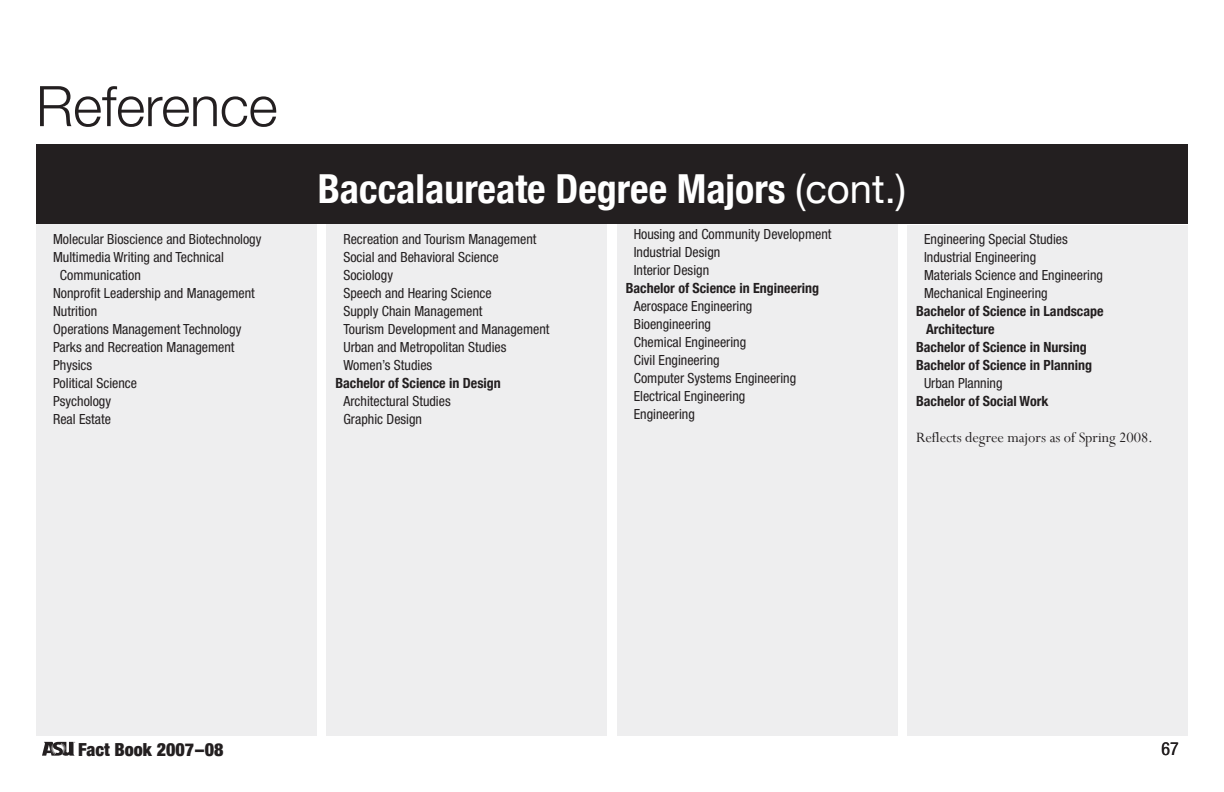
<style>
.page{position:relative;width:1224px;height:792px;background:#fff}
.page>*{position:absolute;margin:0;border:0;box-sizing:border-box;transform-origin:0 0}
.t1{font:300 56px "Helvetica Neue";letter-spacing:-.005em;color:#231f20}
.t2{font:700 condensed 40px "Helvetica Neue";color:#fff}
.t3{font:900 condensed 18px "Helvetica Neue";color:#231f20}
.t4{font:condensed 18px "Helvetica Neue LT Std";color:#231f20}
.t5{font:16px "Perpetua";letter-spacing:-.005em;color:#231f20}
.t6{font:condensed 14px/18px "Helvetica Neue LT Std";color:#231f20}
.t7{font:700 condensed 14px "Helvetica Neue";color:#231f20}
.s1{font-weight:400;font-stretch:normal}
</style>
<div class="page">
<svg style="left:42px;top:742px;width:33px;height:14px"></svg>
<div style="left:36px;top:393px;width:281px;height:342px;background:#eeeeef"></div>
<div style="left:617px;top:393px;width:281px;height:342px;background:#eeeeef"></div>
<div style="left:907px;top:393px;width:281px;height:342px;background:#eeeeef"></div>
<div style="left:36px;top:225px;width:281px;height:216px;background:#eeeeef"></div>
<div style="left:617px;top:220px;width:281px;height:214px;background:#eeeeef"></div>
<div style="left:907px;top:225px;width:281px;height:294px;background:#eeeeef"></div>
<div style="left:36px;top:144px;width:1152px;height:79px;background:#231f20"></div>
<div style="left:326px;top:393px;width:281px;height:342px;background:#eeeeef"></div>
<div style="left:326px;top:225px;width:281px;height:209px;background:#eeeeef"></div>
<h1 class="t1" style="left:36px;top:72px;width:243px">Reference</h1>
<p class="t6" style="left:53px;top:230px;width:210px">Molecular Bioscience and Biotechnology</p>
<p class="t6" style="left:53px;top:248px;width:172px">Multimedia Writing and Technical</p>
<p class="t6" style="left:60px;top:266px;width:83px">Communication</p>
<p class="t6" style="left:53px;top:284px;width:203px">Nonprofit Leadership and Management</p>
<p class="t6" style="left:53px;top:302px;width:46px">Nutrition</p>
<p class="t6" style="left:53px;top:320px;width:190px">Operations Management Technology</p>
<p class="t6" style="left:53px;top:338px;width:183px">Parks and Recreation Management</p>
<p class="t6" style="left:53px;top:356px;width:41px">Physics</p>
<p class="t6" style="left:53px;top:374px;width:85px">Political Science</p>
<p class="t6" style="left:53px;top:392px;width:60px">Psychology</p>
<p class="t6" style="left:53px;top:410px;width:59px">Real Estate</p>
<h2 class="t2" style="left:318px;top:164px;width:590px">Baccalaureate Degree Majors <span class="s1">(cont.)</span></h2>
<p class="t6" style="left:343px;top:230px;width:208px">Recreation and Tourism Management<br>Social and Behavioral Science<br>Sociology<br>Speech and Hearing Science<br>Supply Chain Management<br>Tourism Development and Management<br>Urban and Metropolitan Studies<br>Women’s Studies</p>
<p class="t7" style="left:335px;top:374px;width:167px">Bachelor of Science in Design</p>
<p class="t6" style="left:343px;top:392px;width:109px">Architectural Studies<br>Graphic Design</p>
<p class="t6" style="left:634px;top:225px;width:199px">Housing and Community Development<br>Industrial Design<br>Interior Design</p>
<p class="t7" style="left:626px;top:280px;width:195px">Bachelor of Science in Engineering</p>
<p class="t6" style="left:634px;top:297px;width:164px">Aerospace Engineering<br>Bioengineering<br>Chemical Engineering<br>Civil Engineering<br>Computer Systems Engineering<br>Electrical Engineering<br>Engineering</p>
<p class="t6" style="left:924px;top:230px;width:180px">Engineering Special Studies<br>Industrial Engineering<br>Materials Science and Engineering<br>Mechanical Engineering</p>
<p class="t7" style="left:916px;top:302px;width:189px">Bachelor of Science in Landscape</p>
<p class="t7" style="left:926px;top:320px;width:70px">Architecture</p>
<p class="t7" style="left:916px;top:338px;width:172px">Bachelor of Science in Nursing</p>
<p class="t7" style="left:916px;top:356px;width:178px">Bachelor of Science in Planning</p>
<p class="t6" style="left:924px;top:374px;width:80px">Urban Planning</p>
<p class="t7" style="left:916px;top:392px;width:134px">Bachelor of Social Work</p>
<p class="t5" style="left:916px;top:427px;width:238px">Reflects degree majors as of Spring 2008.</p>
<p class="t3" style="left:78px;top:738px;width:147px">Fact Book 2007–08</p>
<p class="t4" style="left:1161px;top:738px;width:19px">67</p>
</div>
